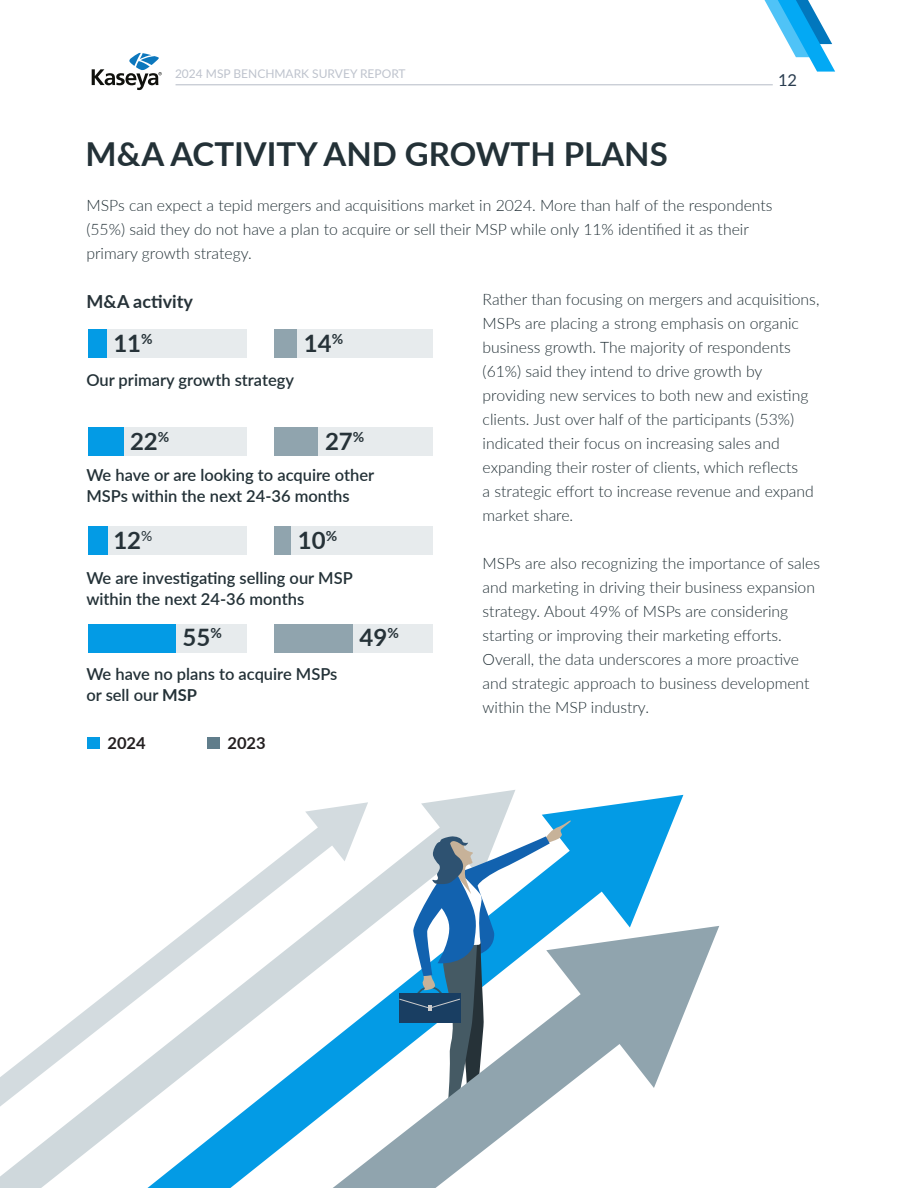
<style>
.page{position:relative;width:918px;height:1188px;background:#fff}
.page>*{position:absolute;margin:0;border:0;box-sizing:border-box;transform-origin:0 0}
.t1{font:700 33px "Lato";color:#233137}
.t2{font:700 24px "Lato";color:#263238}
.t3{font:700 18px "Lato";color:#263238}
.t4{font:600 16.5px/21px "Lato";color:#233137}
.t5{font:700 16.5px "Lato";color:#231f20}
.t6{font:16.5px "Lato";color:#2a3d50}
.t7{font:300 15.75px/24px "Lato";color:#233137}
.t8{font:12px "Lato";color:#bec3cd}
.s1{font-weight:700}
</style>
<div class="page">
<svg style="left:765px;top:0;width:70px;height:72px"></svg>
<hr style="left:176px;top:84px;width:597px;height:1px;background:#bec3cd">
<svg style="left:92px;top:53px;width:70px;height:37px"></svg>
<div style="left:89px;top:330px;width:158px;height:28px;background:#e7ebed"></div>
<div style="left:89px;top:330px;width:17px;height:28px;background:#039be5"></div>
<div style="left:275px;top:330px;width:158px;height:28px;background:#e7ebed"></div>
<div style="left:275px;top:330px;width:22px;height:28px;background:#90a4ae"></div>
<div style="left:89px;top:428px;width:158px;height:28px;background:#e7ebed"></div>
<div style="left:89px;top:428px;width:34px;height:28px;background:#039be5"></div>
<div style="left:275px;top:428px;width:158px;height:28px;background:#e7ebed"></div>
<div style="left:275px;top:428px;width:42px;height:28px;background:#90a4ae"></div>
<div style="left:89px;top:526px;width:158px;height:28px;background:#e7ebed"></div>
<div style="left:89px;top:526px;width:19px;height:28px;background:#039be5"></div>
<div style="left:275px;top:526px;width:158px;height:28px;background:#e7ebed"></div>
<div style="left:275px;top:526px;width:15px;height:28px;background:#90a4ae"></div>
<div style="left:89px;top:624px;width:158px;height:29px;background:#e7ebed"></div>
<div style="left:89px;top:624px;width:87px;height:29px;background:#039be5"></div>
<div style="left:275px;top:624px;width:158px;height:29px;background:#e7ebed"></div>
<div style="left:275px;top:624px;width:77px;height:29px;background:#90a4ae"></div>
<div style="left:87px;top:737px;width:13px;height:11px;background:#039be5"></div>
<div style="left:207px;top:737px;width:13px;height:11px;background:#607d8b"></div>
<svg style="left:0;top:1029px;width:62px;height:159px"></svg>
<svg style="left:62px;top:795px;width:621px;height:393px"></svg>
<svg style="left:399px;top:820px;width:173px;height:106px"></svg>
<svg style="left:269px;top:926px;width:450px;height:262px"></svg>
<p class="t8" style="left:175px;top:65px;width:232px">2024 MSP BENCHMARK SURVEY REPORT</p>
<p class="t6" style="left:778px;top:68px;width:21px">12</p>
<p class="t1" style="left:85px;top:130px;width:584px">M&amp;A ACTIVITY AND GROWTH PLANS</p>
<p class="t7" style="left:86px;top:193px;width:688px">MSPs can expect a tepid mergers and acquisitions market in 2024. More than half of the respondents (55%) said they do not have a plan to acquire or sell their MSP while only 11% identified it as their</p>
<p class="t7" style="left:86px;top:241px;width:167px">primary growth strategy.</p>
<p class="t3" style="left:86px;top:288px;width:108px">M&amp;A activity</p>
<p class="t7" style="left:483px;top:287px;width:338px">Rather than focusing on mergers and acquisitions, MSPs are placing a strong emphasis on organic business growth. The majority of respondents (61%) said they intend to drive growth by</p>
<p class="t7" style="left:483px;top:383px;width:327px">providing new services to both new and existing clients. Just over half of the participants (53%)</p>
<p class="t7" style="left:483px;top:431px;width:299px">indicated their focus on increasing sales and</p>
<p class="t7" style="left:483px;top:455px;width:317px">expanding their roster of clients, which reflects</p>
<p class="t7" style="left:483px;top:479px;width:333px">a strategic effort to increase revenue and expand market share.</p>
<p class="t7" style="left:483px;top:551px;width:339px">MSPs are also recognizing the importance of sales and marketing in driving their business expansion strategy. About 49% of MSPs are considering</p>
<p class="t7" style="left:483px;top:623px;width:301px">starting or improving their marketing efforts.</p>
<p class="t7" style="left:483px;top:647px;width:318px">Overall, the data underscores a more proactive</p>
<p class="t7" style="left:483px;top:671px;width:328px">and strategic approach to business development within the MSP industry.</p>
<p class="t2" style="left:113px;top:326px;width:41px">11<sup>%</sup></p>
<p class="t2" style="left:304px;top:326px;width:41px">14<sup>%</sup></p>
<p class="t4" style="left:86px;top:369px;width:209px">Our primary growth strategy</p>
<p class="t2" style="left:130px;top:423px;width:41px">22<sup>%</sup></p>
<p class="t2" style="left:325px;top:423px;width:41px">27<sup>%</sup></p>
<p class="t4" style="left:86px;top:464px;width:289px">We have or are looking to acquire other<br>MSPs within the next 24-36 months</p>
<p class="t2" style="left:298px;top:522px;width:41px">10<sup>%</sup></p>
<p class="t2" style="left:113px;top:522px;width:41px">12<sup>%</sup></p>
<p class="t4" style="left:86px;top:567px;width:268px">We are investigating selling our MSP within the next 24-36 months</p>
<p class="t2" style="left:183px;top:620px;width:41px">55<sup>%</sup></p>
<p class="t2" style="left:360px;top:620px;width:41px">49<sup>%</sup></p>
<p class="t4" style="left:86px;top:663px;width:253px">We have no plans to acquire MSPs</p>
<p class="t4" style="left:86px;top:684px;width:112px">or sell our <span class="s1">MSP</span></p>
<p class="t5" style="left:107px;top:730px;width:40px">2024</p>
<p class="t5" style="left:227px;top:730px;width:40px">2023</p>
</div>
